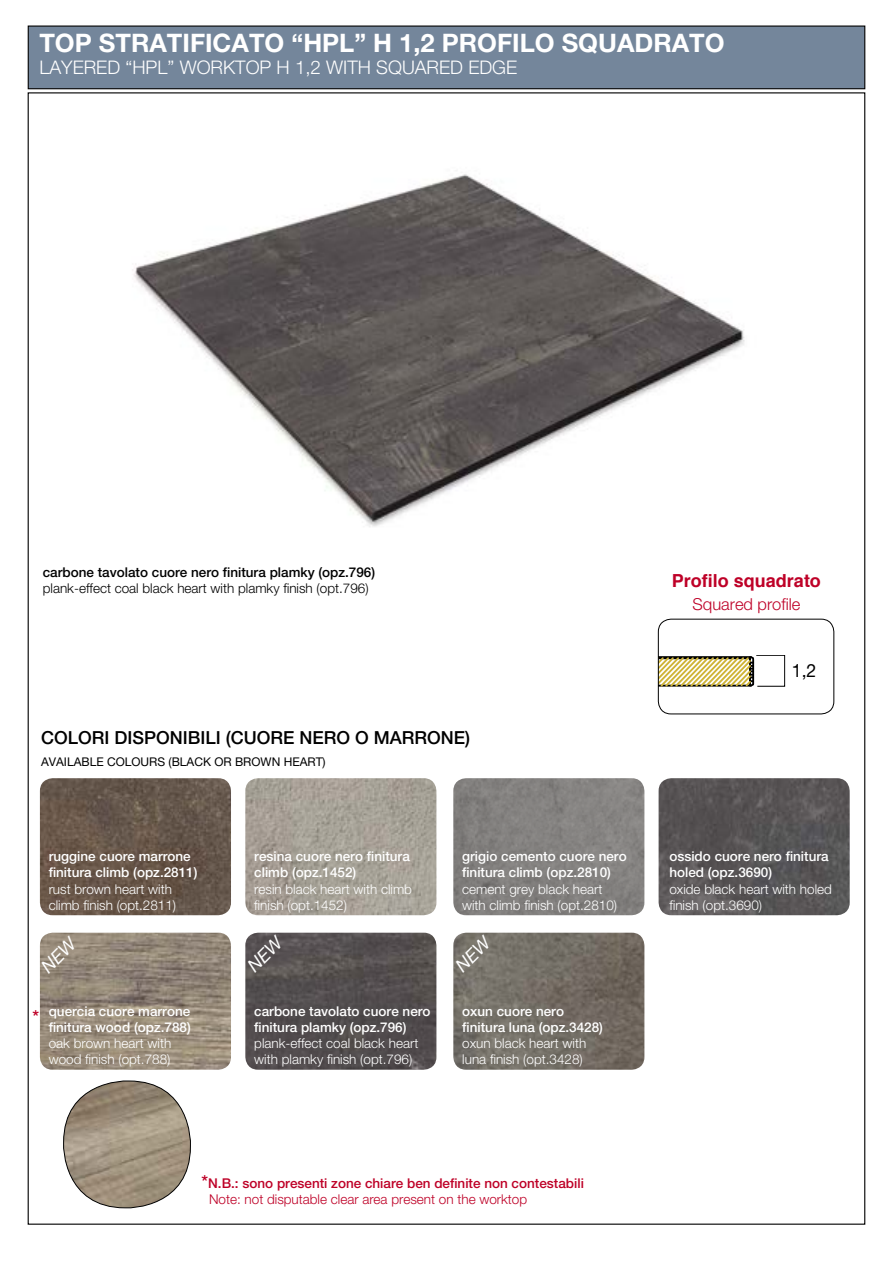
<style>
.page{position:relative;width:893px;height:1263px;background:#fff}
.page>*{position:absolute;margin:0;border:0;box-sizing:border-box;transform-origin:0 0}
.t1{font:700 25.5px "Helvetica Neue LT Pro";color:#fff}
.t2{font:300 18.75px "Helvetica Neue LT Pro";color:#fff}
.t3{font:18.3px "Helvetica Neue LT Std";color:#000;scale:.96 1}
.t4{font:500 18px "Helvetica Neue LT Pro";color:#000}
.t5{font:700 18px "Helvetica";color:#be0027}
.t6{font:500 18px "Helvetica Neue LT Pro";color:#be0027}
.t7{font:300 16.5px "Helvetica Neue LT Pro";color:#be0027}
.t8{font:300 13.5px/16.2px "Helvetica Neue LT Pro";color:#fff}
.t9{font:500 13.5px/16.2px "Helvetica Neue LT Pro";color:#fff}
.t10{font:500 13.5px/16.2px "Helvetica Neue LT Pro";color:#be0027}
.t11{font:300 13.5px "Helvetica Neue LT Pro";color:#000}
.t12{font:500 13.5px "Helvetica Neue LT Pro";color:#000}
.t13{font:12px "Helvetica Neue LT Pro";color:#000}
.s1{font-size:18px}
.s2{font-weight:300}
</style>
<div class="page">
<img style="left:132px;top:174px;width:613px;height:353px">
<div style="left:28px;top:26px;width:837px;height:63px;background:#74869b;border:1px solid #000"></div>
<svg style="left:660px;top:655px;width:125px;height:32px"></svg>
<div style="left:658px;top:619px;width:176px;height:95px;border:1px solid #000;border-radius:13px"></div>
<img style="left:40px;top:778px;width:191px;height:137px">
<img style="left:40px;top:933px;width:191px;height:137px">
<img style="left:245px;top:778px;width:191px;height:137px">
<img style="left:245px;top:933px;width:191px;height:137px">
<img style="left:453px;top:933px;width:191px;height:137px">
<img style="left:453px;top:778px;width:191px;height:137px">
<img style="left:659px;top:778px;width:191px;height:137px">
<img style="left:64px;top:1081px;width:126px;height:127px">
<svg style="left:40px;top:936px;width:38px;height:38px"></svg>
<svg style="left:246px;top:935px;width:39px;height:38px"></svg>
<svg style="left:454px;top:935px;width:39px;height:38px"></svg>
<h1 class="t1" style="left:39px;top:27px;width:687px">TOP STRATIFICATO “HPL” H 1,2 PROFILO SQUADRATO</h1>
<h2 class="t2" style="left:39px;top:56px;width:479px">LAYERED “HPL” WORKTOP H 1,2 WITH SQUARED EDGE</h2>
<p class="t12" style="left:43px;top:564px;width:334px">carbone tavolato cuore nero finitura plamky (opz.796)</p>
<p class="t11" style="left:43px;top:580px;width:327px">plank-effect coal black heart with plamky finish (opt.796)</p>
<h3 class="t4" style="left:41px;top:726px;width:431px">COLORI DISPONIBILI (CUORE NERO O MARRONE)</h3>
<p class="t13" style="left:41px;top:755px;width:286px">AVAILABLE COLOURS (BLACK OR BROWN HEART)</p>
<p class="t9" style="left:49px;top:848px;width:150px">ruggine cuore marrone finitura climb (opz.2811)</p>
<p class="t8" style="left:49px;top:880px;width:129px">rust brown heart with climb finish (opt.2811)</p>
<h3 class="t6" style="left:33px;top:1005px;width:8px">*</h3>
<p class="t9" style="left:49px;top:1002px;width:144px">quercia cuore marrone finitura wood (opz.788)</p>
<p class="t8" style="left:49px;top:1035px;width:124px">oak brown heart with wood finish (opt.788)</p>
<p class="t9" style="left:254px;top:848px;width:157px">resina cuore nero finitura climb (opz.1452)</p>
<p class="t8" style="left:254px;top:880px;width:159px">resin black heart with climb finish (opt.1452)</p>
<p class="t9" style="left:462px;top:848px;width:166px">grigio cemento cuore nero finitura climb (opz.2810)</p>
<p class="t8" style="left:462px;top:880px;width:157px">cement grey black heart with climb finish (opt.2810)</p>
<p class="t9" style="left:254px;top:1002px;width:178px">carbone tavolato cuore nero finitura plamky (opz.796)</p>
<p class="t8" style="left:254px;top:1035px;width:166px">plank-effect coal black heart with plamky finish (opt.796)</p>
<p class="t9" style="left:462px;top:1002px;width:142px">oxun cuore nero finitura luna (opz.3428)</p>
<p class="t8" style="left:462px;top:1035px;width:126px">oxun black heart with luna finish (opt.3428)</p>
<h3 class="t5" style="left:672px;top:569px;width:151px">Profilo squadrato</h3>
<p class="t7" style="left:692px;top:594px;width:109px">Squared profile</p>
<h3 class="t3" style="left:792px;top:659px;width:27px">1,2</h3>
<p class="t9" style="left:669px;top:848px;width:161px">ossido cuore nero finitura holed (opz.3690)</p>
<p class="t8" style="left:669px;top:880px;width:164px">oxide black heart with holed finish (opt.3690)</p>
<p class="t10" style="left:209px;top:1175px;width:376px;text-indent:-8px"><span class="s1">*</span>N.B.: sono presenti zone chiare ben definite non contestabili<br><span class="s2">Note: not disputable clear area present on the worktop</span></p>
</div>
